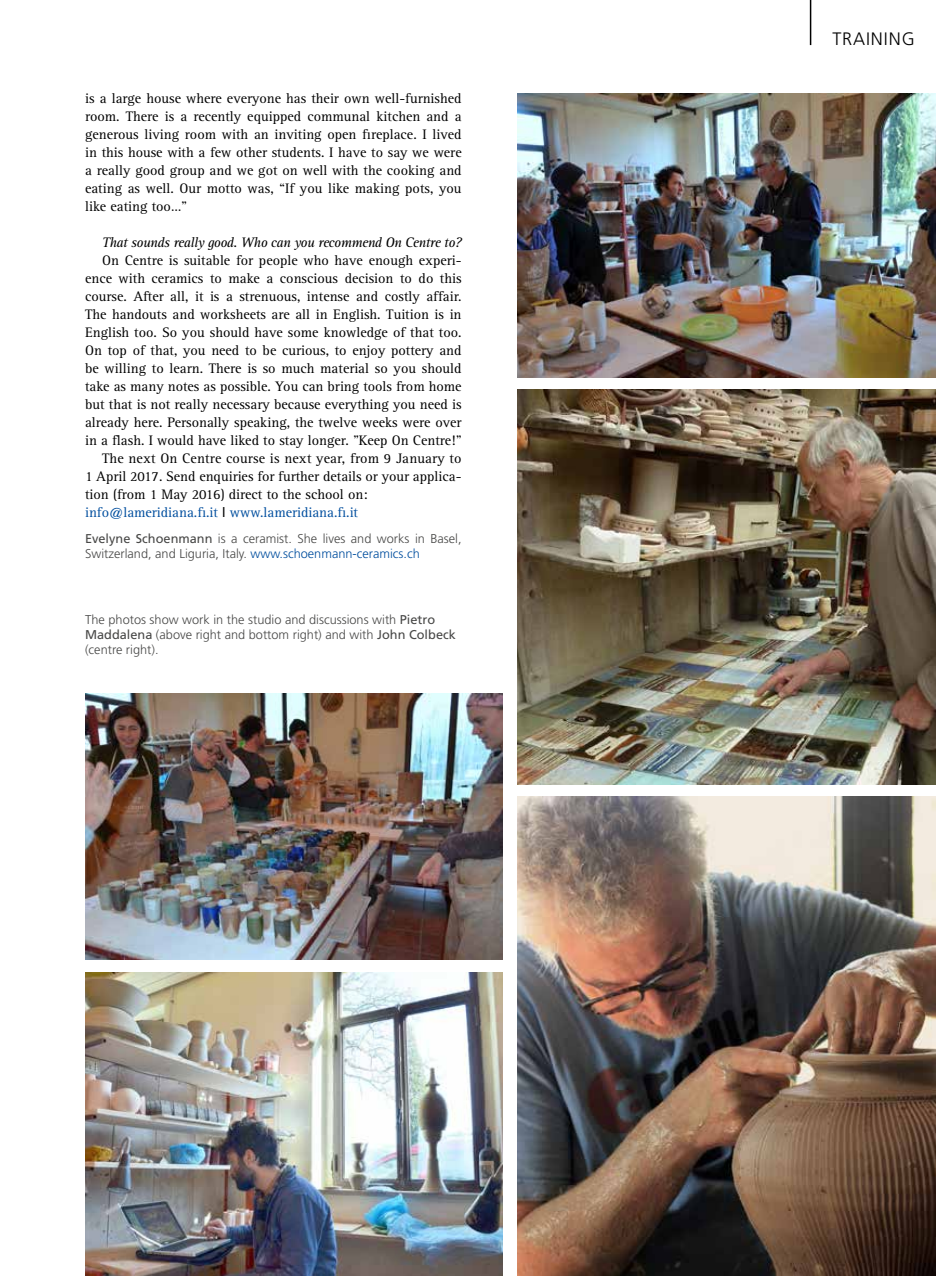
<style>
.page{position:relative;width:936px;height:1276px;background:#fff}
.page>*{position:absolute;margin:0;border:0;box-sizing:border-box;transform-origin:0 0}
.t1{font:300 18px "Frutiger";letter-spacing:.05em;color:#000}
.t2{font:14.25px/18px "Rotis Serif";color:#000;text-align:justify}
.t3{font:italic 14.25px "Rotis Serif";letter-spacing:-.03em;color:#000}
.t4{font:14.25px "Rotis Serif";color:#004e9e}
.t5{font:300 12.75px/15.3px "Frutiger";color:#484847}
.s1{font-family:"Frutiger";font-stretch:condensed;color:#000}
.s2{font-weight:400}
.s3{color:#004e9e}
</style>
<div class="page">
<hr style="left:809px;top:0;width:2px;height:45px;background:#000">
<img style="left:85px;top:693px;width:417px;height:266px">
<img style="left:517px;top:94px;width:418px;height:283px">
<img style="left:517px;top:390px;width:418px;height:394px">
<img style="left:517px;top:797px;width:418px;height:479px">
<img style="left:85px;top:972px;width:417px;height:304px">
<p class="t2" style="left:85px;top:89px;width:378px">is a large house where everyone has their own well-furnished room. There is a recently equipped communal kitchen and a generous living room with an inviting open fireplace. I lived in this house with a few other students. I have to say we were a really good group and we got on well with the cooking and eating as well. Our motto was, “If you like making pots, you like eating too…”</p>
<p class="t3" style="left:102px;top:234px;width:361px">That sounds really good. Who can you recommend On Centre to?</p>
<p class="t2" style="left:102px;top:251px;width:361px">On Centre is suitable for people who have enough experi-</p>
<p class="t2" style="left:85px;top:269px;width:378px">ence with ceramics to make a conscious decision to do this</p>
<p class="t2" style="left:85px;top:287px;width:378px">course. After all, it is a strenuous, intense and costly affair.</p>
<p class="t2" style="left:85px;top:305px;width:378px">The handouts and worksheets are all in English. Tuition is in</p>
<p class="t2" style="left:85px;top:323px;width:378px">English too. So you should have some knowledge of that too.</p>
<p class="t2" style="left:85px;top:341px;width:378px">On top of that, you need to be curious, to enjoy pottery and</p>
<p class="t2" style="left:85px;top:359px;width:378px">be willing to learn. There is so much material so you should</p>
<p class="t2" style="left:85px;top:377px;width:378px">take as many notes as possible. You can bring tools from home</p>
<p class="t2" style="left:85px;top:395px;width:378px">but that is not really necessary because everything you need is</p>
<p class="t2" style="left:85px;top:413px;width:378px">already here. Personally speaking, the twelve weeks were over</p>
<p class="t2" style="left:85px;top:431px;width:378px">in a flash. I would have liked to stay longer. "Keep On Centre!"</p>
<p class="t2" style="left:102px;top:449px;width:361px">The next On Centre course is next year, from 9 January to</p>
<p class="t2" style="left:85px;top:467px;width:378px">1 April 2017. Send enquiries for further details or your applica-</p>
<p class="t2" style="left:85px;top:485px;width:284px">tion (from 1 May 2016) direct to the school on:</p>
<p class="t4" style="left:85px;top:504px;width:274px">info@lameridiana.fi.it <span class="s1">I</span> www.lameridiana.fi.it</p>
<p class="t5" style="left:85px;top:530px;width:378px"><span class="s2">Evelyne Schoenmann</span> is a ceramist. She lives and works in Basel,<br>Switzerland, and Liguria, Italy. <span class="s3">www.schoenmann-ceramics.ch</span></p>
<p class="t5" style="left:85px;top:611px;width:372px">The photos show work in the studio and discussions with <span class="s2">Pietro<br>Maddalena</span> (above right and bottom right) and with <span class="s2">John Colbeck </span>(centre right).</p>
<p class="t1" style="left:832px;top:28px;width:84px">TRAINING</p>
</div>
